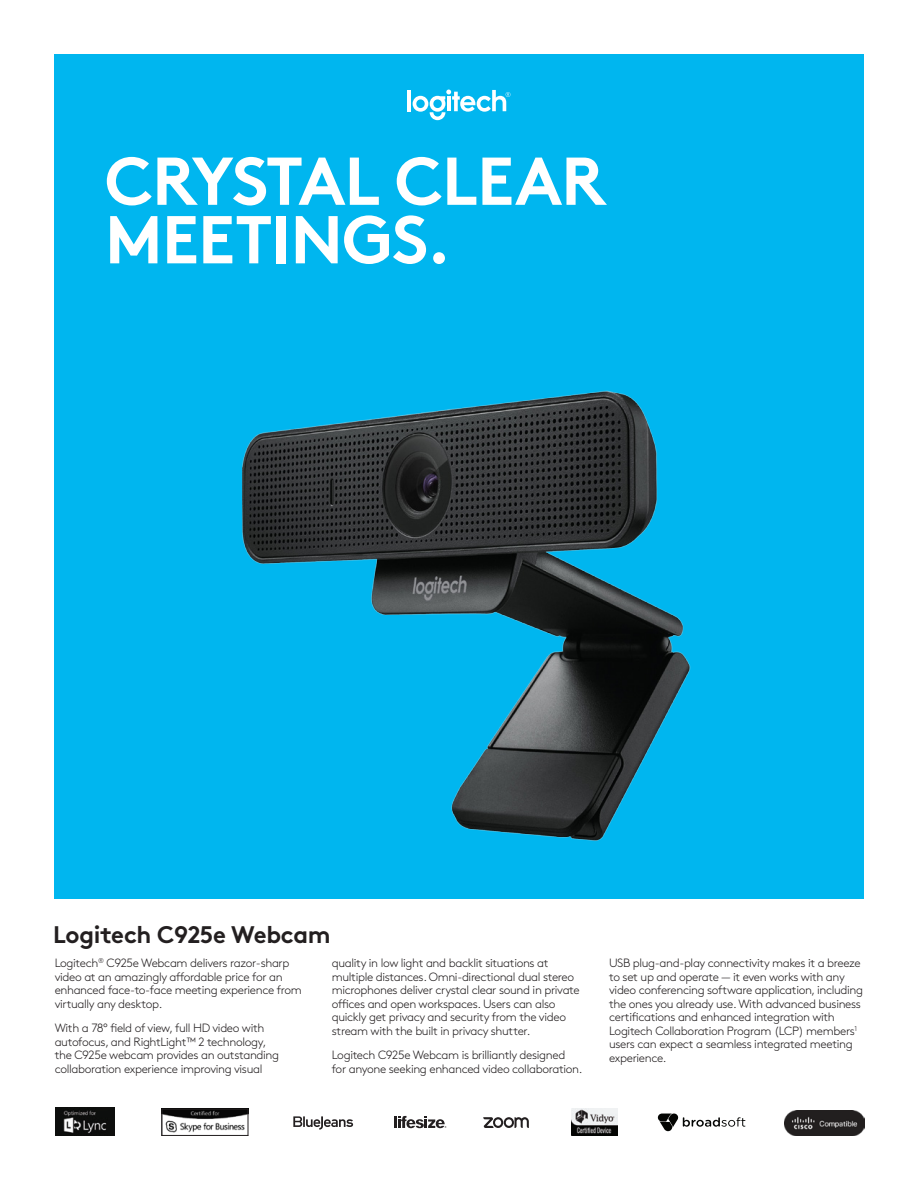
<style>
.page{position:relative;width:918px;height:1188px;background:#fff}
.page>*{position:absolute;margin:0;border:0;box-sizing:border-box;transform-origin:0 0}
.t1{font:700 67.5px/58.5px "Brown Pro";letter-spacing:-.015em;color:#fff}
.t2{font:700 24px "Brown Pro";letter-spacing:-.015em;color:#231f20}
.Body_Copy{font:300 12px/13.5px "Brown Pro";letter-spacing:-.03em;color:#231f20}
</style>
<div class="page">
<div style="left:54px;top:54px;width:810px;height:844px;background:#00b6ef"></div>
<svg style="left:293px;top:1116px;width:60px;height:14px"></svg>
<svg style="left:394px;top:1116px;width:52px;height:12px"></svg>
<svg style="left:483px;top:1117px;width:46px;height:11px"></svg>
<img style="left:56px;top:1108px;width:59px;height:28px">
<img style="left:571px;top:1108px;width:46px;height:27px">
<svg style="left:658px;top:1114px;width:87px;height:17px"></svg>
<img style="left:785px;top:1110px;width:79px;height:25px">
<img style="left:164px;top:1111px;width:82px;height:22px">
<div style="left:162px;top:1109px;width:86px;height:27px;border:1px solid #231f20"></div>
<hr style="left:408px;top:90px;width:3px;height:21px;background:#fff">
<svg style="left:413px;top:90px;width:97px;height:30px"></svg>
<hr style="left:447px;top:96px;width:4px;height:15px;background:#fff">
<img style="left:242px;top:390px;width:449px;height:451px">
<p class="t1" style="left:105px;top:145px;width:503px">CRYSTAL CLEAR<br>MEETINGS.</p>
<p class="t2" style="left:53px;top:915px;width:279px">Logitech C925e Webcam</p>
<p class="Body_Copy" style="left:55px;top:956px;width:249px">Logitech<sup>®</sup> C925e Webcam delivers razor-sharp video at an amazingly affordable price for an enhanced face-to-face meeting experience from virtually any desktop.</p>
<p class="Body_Copy" style="left:55px;top:1020px;width:226px">With a 78° field of view, full HD video with autofocus, and RightLight™ 2 technology, the C925e webcam provides an outstanding collaboration experience improving visual</p>
<p class="Body_Copy" style="left:332px;top:956px;width:249px">quality in low light and backlit situations at multiple distances. Omni-directional dual stereo microphones deliver crystal clear sound in private offices and open workspaces. Users can also quickly get privacy and security from the video stream with the built in privacy shutter.</p>
<p class="Body_Copy" style="left:332px;top:1047px;width:252px">Logitech C925e Webcam is brilliantly designed for anyone seeking enhanced video collaboration.</p>
<p class="Body_Copy" style="left:609px;top:956px;width:256px">USB plug-and-play connectivity makes it a breeze to set up and operate — it even works with any video conferencing software application, including the ones you already use. With advanced business certifications and enhanced integration with Logitech Collaboration Program (LCP) members<sup>1 </sup>users can expect a seamless integrated meeting experience.</p>
</div>
